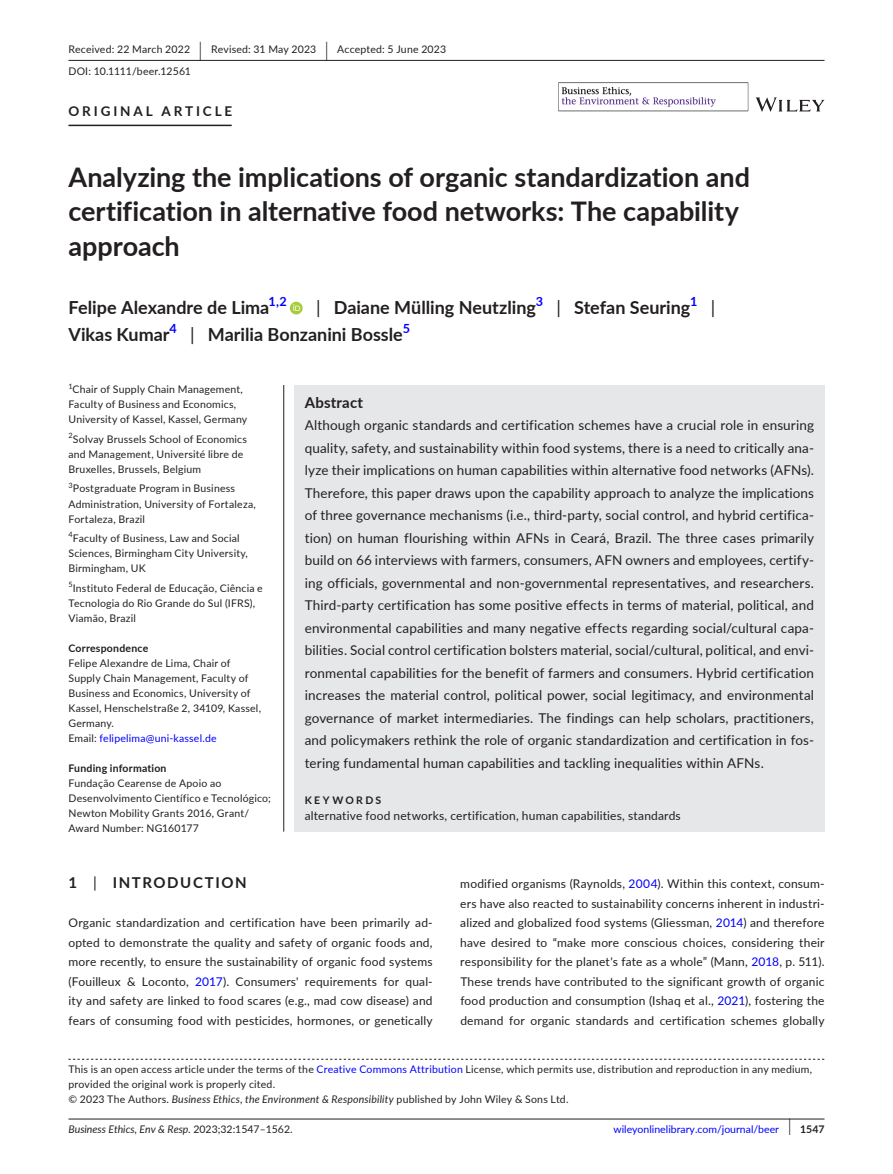
<style>
.page{position:relative;width:893px;height:1174px;background:#fff}
.page>*{position:absolute;margin:0;border:0;box-sizing:border-box;transform-origin:0 0}
.t1{font:700 27px/34.5px "Lato";color:#231f20}
.t2{font:700 18px "Lato";color:#231f20}
.t3{font:18px "Lato";color:#231f20}
.t4{font:700 15px "Lato";letter-spacing:.1em;color:#231f20}
.t5{font:700 15px "Lato";letter-spacing:.015em;color:#231f20}
.t6{font:13.5px/22.5px "Lato";letter-spacing:.01em;color:#231f20;text-align:justify}
.t7{font:700 13.5px "Lato";letter-spacing:.215em;color:#231f20}
.t8{font:700 12.6px "Lato";color:#00f}
.t9{font:12px/19.5px "Lato";letter-spacing:.015em;color:#231f20;text-align:justify}
.t10{font:10.5px/15px "Lato";letter-spacing:.02em;color:#231f20}
.t11{font:italic 10.5px "Lato";color:#231f20}
.t12{font:10.5px "Lato";color:#00f}
.t13{font:700 10.5px "Lato";letter-spacing:.02em;color:#231f20}
.t14{font:700 10.5px "Lato";letter-spacing:.22em;color:#231f20}
.t15{font:7.35px "Lato";color:#231f20}
.s1{font-size:19.65px}
.s2{font-weight:400}
.s3{color:#00f}
.s4{font-style:italic}
.s5{font-style:normal}
.s6{font-size:17.4px;color:#231f20}
.s7{font-weight:700;color:#231f20}
</style>
<div class="page">
<hr style="left:68px;top:1118px;width:756px;height:1px;background:#231f20">
<svg style="left:756px;top:97px;width:68px;height:15px"></svg>
<img style="left:559px;top:82px;width:189px;height:30px">
<hr style="left:68px;top:60px;width:756px;height:1px;background:#231f20">
<hr style="left:68px;top:125px;width:164px;height:1px;background:#231f20">
<div style="left:290px;top:302px;width:13px;height:12px;background:#a5cd39;border-radius:50%"></div>
<svg style="left:293px;top:304px;width:7px;height:7px"></svg>
<svg style="left:68px;top:1058px;width:756px;height:1px"></svg>
<hr style="left:283px;top:385px;width:1px;height:446px;background:#231f20">
<div style="left:294px;top:385px;width:530px;height:445px;background:#e6e7e9"></div>
<hr style="left:294px;top:830px;width:530px;height:1px;background:#e6e7e9">
<p class="t10" style="left:68px;top:38px;width:379px;line-height:21.8px">Received: 22 March 2022 <span class="s1">|</span> Revised: 31 May 2023 <span class="s1">|</span> Accepted: 5 June 2023<br>DOI: 10.1111/beer.12561</p>
<p class="t7" style="left:68px;top:101px;width:165px">ORIGINAL ARTICLE</p>
<h1 class="t1" style="left:68px;top:159px;width:683px">Analyzing the implications of organic standardization and certification in alternative food networks: The capability approach</h1>
<h2 class="t2" style="left:68px;top:295px;width:202px">Felipe Alexandre de Lima</h2>
<p class="t8" style="left:269px;top:292px;width:20px">1,2</p>
<h2 class="t2" style="left:316px;top:295px;width:221px"><span class="s2">|</span> Daiane Mülling Neutzling</h2>
<p class="t8" style="left:536px;top:292px;width:9px">3</p>
<h2 class="t2" style="left:557px;top:295px;width:135px"><span class="s2">|</span> Stefan Seuring</h2>
<p class="t8" style="left:690px;top:292px;width:9px">1</p>
<h2 class="t3" style="left:711px;top:295px;width:6px">|</h2>
<h2 class="t2" style="left:68px;top:322px;width:103px">Vikas Kumar</h2>
<p class="t8" style="left:169px;top:319px;width:9px">4</p>
<h2 class="t2" style="left:190px;top:322px;width:214px"><span class="s2">|</span> Marilia Bonzanini Bossle</h2>
<p class="t8" style="left:403px;top:319px;width:9px">5</p>
<p class="t15" style="left:68px;top:381px;width:6px">1</p>
<p class="t10" style="left:68px;top:382px;width:180px;text-indent:4px">Chair of Supply Chain Management,<br>Faculty of Business and Economics,<br>University of Kassel, Kassel, Germany</p>
<p class="t10" style="left:68px;top:431px;width:180px"><sup>2</sup>Solvay Brussels School of Economics and Management, Université libre de<br>Bruxelles, Brussels, Belgium</p>
<p class="t10" style="left:68px;top:481px;width:189px"><sup>3</sup>Postgraduate Program in Business<br>Administration, University of Fortaleza,<br>Fortaleza, Brazil</p>
<p class="t10" style="left:68px;top:530px;width:181px"><sup>4</sup>Faculty of Business, Law and Social<br>Sciences, Birmingham City University,<br>Birmingham, UK</p>
<p class="t10" style="left:68px;top:580px;width:196px"><sup>5</sup>Instituto Federal de Educação, Ciência e<br>Tecnologia do Rio Grande do Sul (IFRS),<br>Viamão, Brazil</p>
<p class="t13" style="left:68px;top:640px;width:81px">Correspondence</p>
<p class="t10" style="left:68px;top:655px;width:194px">Felipe Alexandre de Lima, Chair of<br>Supply Chain Management, Faculty of<br>Business and Economics, University of<br>Kassel, Henschelstraße 2, 34109, Kassel,<br>Germany.<br>Email: <span class="s3">felipelima@uni-kassel.de</span></p>
<p class="t13" style="left:68px;top:760px;width:100px">Funding information</p>
<p class="t10" style="left:68px;top:775px;width:204px">Fundação Cearense de Apoio ao Desenvolvimento Científico e Tecnológico; Newton Mobility Grants 2016, Grant/ Award Number: NG160177</p>
<p class="t5" style="left:305px;top:391px;width:60px">Abstract</p>
<p class="t6" style="left:305px;top:413px;width:511px">Although organic standards and certification schemes have a crucial role in ensuring quality, safety, and sustainability within food systems, there is a need to critically ana&shy;lyze their implications on human capabilities within alternative food networks (AFNs).<br>Therefore, this paper draws upon the capability approach to analyze the implications of three governance mechanisms (i.e., third-party, social control, and hybrid certifica&shy;tion) on human flourishing within AFNs in Ceará, Brazil. The three cases primarily build on 66 interviews with farmers, consumers, AFN owners and employees, certify&shy;ing officials, governmental and non-governmental representatives, and researchers.<br>Third-party certification has some positive effects in terms of material, political, and environmental capabilities and many negative effects regarding social/cultural capa&shy;bilities. Social control certification bolsters material, social/cultural, political, and envi&shy;ronmental capabilities for the benefit of farmers and consumers. Hybrid certification increases the material control, political power, social legitimacy, and environmental governance of market intermediaries. The findings can help scholars, practitioners, and policymakers rethink the role of organic standardization and certification in fos&shy;tering fundamental human capabilities and tackling inequalities within AFNs.</p>
<p class="t14" style="left:305px;top:792px;width:78px">KEYWORDS</p>
<p class="t9" style="left:305px;top:805px;width:378px">alternative food networks, certification, human capabilities, standards</p>
<p class="t4" style="left:68px;top:872px;width:180px">1 <span class="s2">|</span> INTRODUCTION</p>
<p class="t9" style="left:68px;top:912px;width:366px">Organic standardization and certification have been primarily ad&shy;opted to demonstrate the quality and safety of organic foods and, more recently, to ensure the sustainability of organic food systems (Fouilleux &amp; Loconto, <span class="s3">2017</span>). Consumers' requirements for qual&shy;ity and safety are linked to food scares (e.g., mad cow disease) and fears of consuming food with pesticides, hormones, or genetically</p>
<p class="t9" style="left:460px;top:873px;width:366px">modified organisms (Raynolds, <span class="s3">2004</span>). Within this context, consum&shy;ers have also reacted to sustainability concerns inherent in industri&shy;alized and globalized food systems (Gliessman, <span class="s3">2014</span>) and therefore have desired to “make more conscious choices, considering their responsibility for the planet's fate as a whole” (Mann, <span class="s3">2018</span>, p. 511).<br>These trends have contributed to the significant growth of organic food production and consumption (Ishaq et al., <span class="s3">2021</span>), fostering the demand for organic standards and certification schemes globally</p>
<p class="t10" style="left:68px;top:1061px;width:745px">This is an open access article under the terms of the <span class="s3">Creative Commons Attribution</span> License, which permits use, distribution and reproduction in any medium, provided the original work is properly cited.<br>© 2023 The Authors. <span class="s4">Business Ethics, the Environment &amp; Responsibility</span> published by John Wiley &amp; Sons Ltd.</p>
<p class="t11" style="left:68px;top:1121px;width:226px">Business Ethics, Env &amp; Resp. <span class="s5">2023;32:1547–1562.</span></p>
<p class="t12" style="left:613px;top:1121px;width:213px">wileyonlinelibrary.com/journal/beer <span class="s6">|</span> <span class="s7">1547</span></p>
</div>
